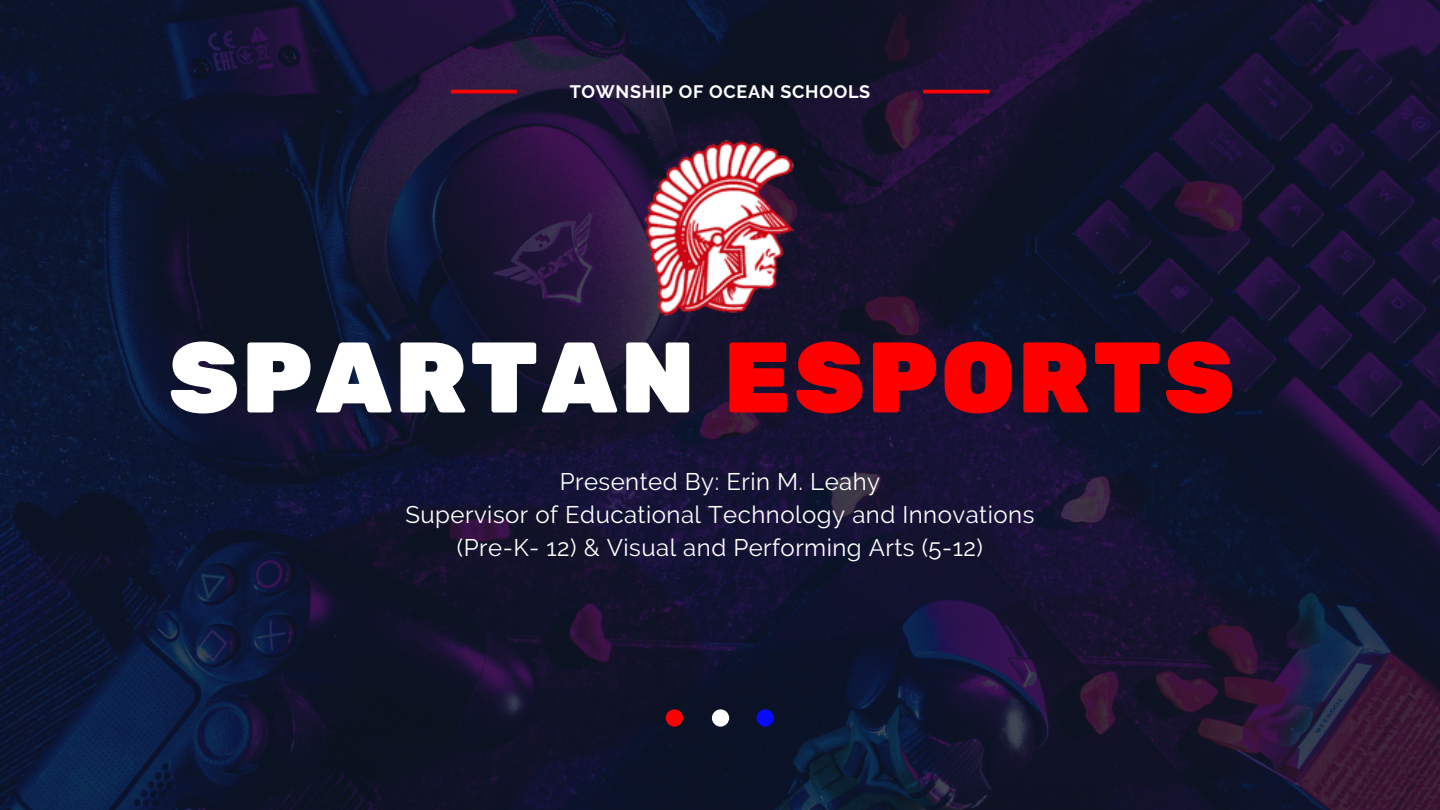
<style>
.page{position:relative;width:1440px;height:810px;background:#fff}
.page>*{position:absolute;margin:0;border:0;box-sizing:border-box;transform-origin:0 0}
.t1{font:100px "Rubik One";letter-spacing:.01em;color:#fff}
.t2{font:24px/33px "Raleway";letter-spacing:.02em;color:#fff;text-align:center}
.t3{font:700 18px "Raleway";letter-spacing:.04em;color:#fff}
.s1{color:#f00}
</style>
<div class="page">
<img style="left:0;top:0;width:1440px;height:810px">
<hr style="left:451px;top:90px;width:66px;height:3px;background:#f00">
<hr style="left:923px;top:90px;width:66px;height:3px;background:#f00">
<div style="left:666px;top:709px;width:17px;height:18px;background:#f00;border-radius:50%"></div>
<div style="left:712px;top:709px;width:17px;height:18px;background:#fff;border-radius:50%"></div>
<div style="left:757px;top:709px;width:17px;height:18px;background:#0a09ff;border-radius:50%"></div>
<img style="left:633px;top:135px;width:173px;height:187px">
<p class="t3" style="left:570px;top:81px;width:302px">TOWNSHIP OF OCEAN SCHOOLS</p>
<p class="t1" style="left:168px;top:319px;width:1069px">SPARTAN <span class="s1">ESPORTS</span></p>
<p class="t2" style="left:560px;top:465px;width:322px">Presented By: Erin M. Leahy</p>
<p class="t2" style="left:406px;top:498px;width:630px">Supervisor of Educational Technology and Innovations (Pre-K- 12) &amp; Visual and Performing Arts (5-12)</p>
</div>
